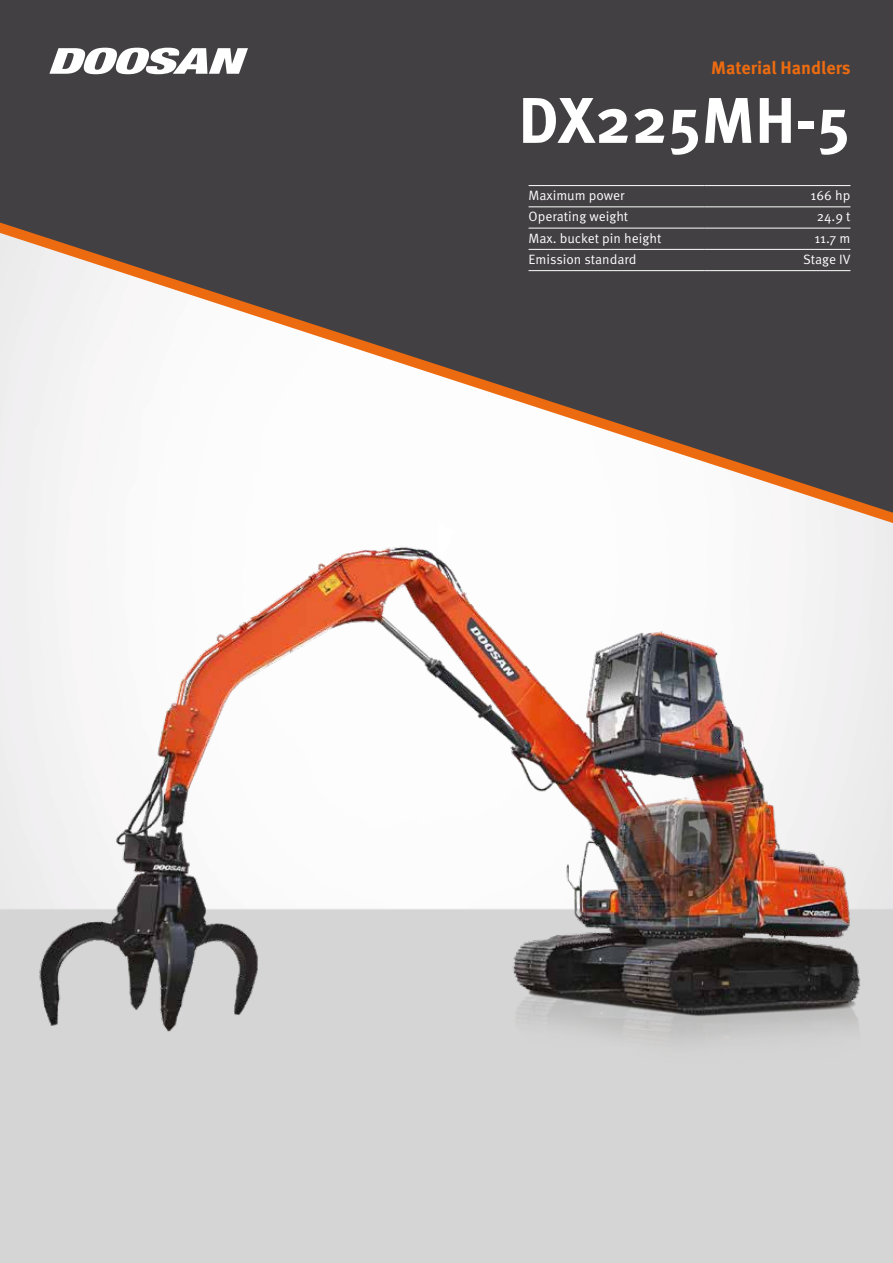
<style>
.page{position:relative;width:893px;height:1263px;background:#fff}
.page>*{position:absolute;margin:0;border:0;box-sizing:border-box;transform-origin:0 0}
.t1{font:700 64.5px "Meta Pro";color:#fff}
.t2{font:700 18px "Meta Pro";color:#ed6b10}
.t3{font:13.5px "Meta Pro Norm";color:#fff}
</style>
<div class="page">
<div style="left:0;top:0;width:893px;height:223px;background:#424042"></div>
<svg style="left:0;top:223px;width:893px;height:300px;fill:#424042"></svg>
<svg style="left:49px;top:48px;width:199px;height:26px"></svg>
<img style="left:4px;top:497px;width:889px;height:610px">
<hr style="left:529px;top:185px;width:175px;height:1px;background:#fff">
<hr style="left:704px;top:185px;width:146px;height:1px;background:#fff">
<hr style="left:529px;top:207px;width:175px;height:1px;background:#fff">
<hr style="left:704px;top:207px;width:146px;height:1px;background:#fff">
<hr style="left:529px;top:228px;width:175px;height:1px;background:#fff">
<hr style="left:704px;top:228px;width:146px;height:1px;background:#fff">
<hr style="left:529px;top:249px;width:175px;height:1px;background:#fff">
<hr style="left:704px;top:249px;width:146px;height:1px;background:#fff">
<hr style="left:529px;top:270px;width:175px;height:1px;background:#fff">
<hr style="left:704px;top:270px;width:146px;height:1px;background:#fff">
<h2 class="t2" style="left:711px;top:53px;width:141px">Material Handlers</h2>
<h1 class="t1" style="left:518px;top:70px;width:334px">DX225MH-5</h1>
<p class="t3" style="left:529px;top:185px;width:97px">Maximum power</p>
<p class="t3" style="left:811px;top:185px;width:41px">166 hp</p>
<p class="t3" style="left:529px;top:206px;width:101px">Operating weight</p>
<p class="t3" style="left:817px;top:206px;width:35px">24.9 t</p>
<p class="t3" style="left:529px;top:228px;width:134px">Max. bucket pin height</p>
<p class="t3" style="left:814px;top:228px;width:38px">11.7 m</p>
<p class="t3" style="left:529px;top:249px;width:109px">Emission standard</p>
<p class="t3" style="left:803px;top:249px;width:49px">Stage IV</p>
</div>
